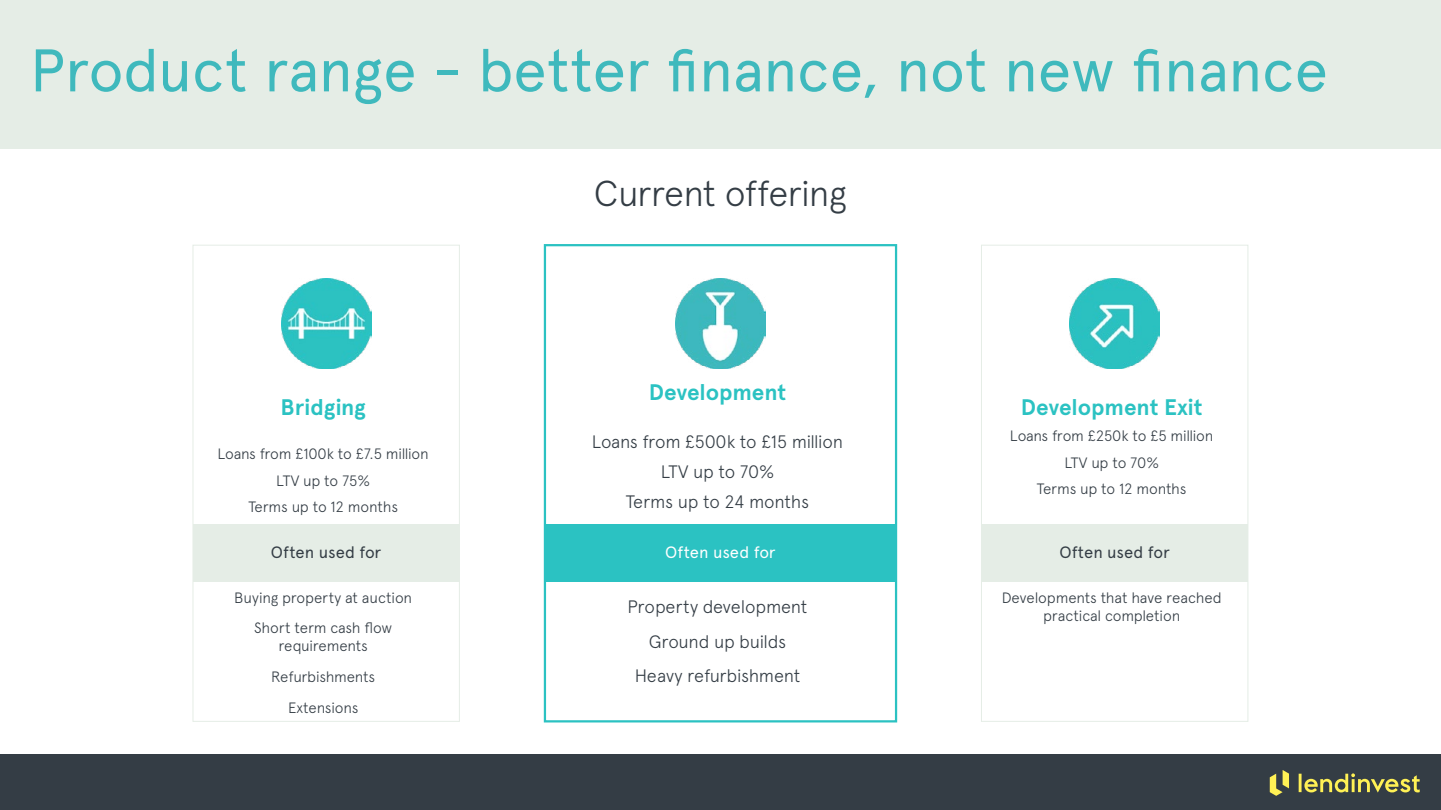
<style>
.page{position:relative;width:1441px;height:810px;background:#fff}
.page>*{position:absolute;margin:0;border:0;box-sizing:border-box;transform-origin:0 0}
.t1{font:60px "Apercu";letter-spacing:-.01em;color:#3fb9bd}
.t2{font:300 36px "Apercu";letter-spacing:-.025em;color:#343d45}
.t3{font:700 22.5px "Apercu";letter-spacing:-.005em;color:#2bc2c2}
.t4{font:300 18px/30.1px "Apercu";letter-spacing:-.015em;color:#343d45;text-align:center}
.t5{font:16.5px "Apercu";letter-spacing:-.005em;color:#343d45}
.t6{font:16.5px "Apercu";letter-spacing:-.005em;color:#fff}
.t7{font:300 15px/26.5px "Apercu";letter-spacing:-.015em;color:#343d45;text-align:center}
</style>
<div class="page">
<div style="left:0;top:0;width:1440px;height:149px;background:#e5ede6"></div>
<div style="left:0;top:754px;width:1440px;height:56px;background:#343d45"></div>
<svg style="left:1269px;top:770px;width:19px;height:26px"></svg>
<svg style="left:1298px;top:773px;width:121px;height:19px"></svg>
<div style="left:192px;top:245px;width:268px;height:477px;border:1px solid #e5ede6"></div>
<div style="left:981px;top:245px;width:267px;height:477px;border:1px solid #e5ede6"></div>
<img style="left:281px;top:279px;width:90px;height:90px">
<img style="left:675px;top:279px;width:90px;height:90px">
<img style="left:1069px;top:279px;width:90px;height:90px">
<div style="left:193px;top:524px;width:266px;height:57px;background:#e5ede6"></div>
<div style="left:544px;top:524px;width:352px;height:57px;background:#2bc2c2"></div>
<div style="left:981px;top:524px;width:266px;height:57px;background:#e5ede6"></div>
<div style="left:544px;top:244px;width:353px;height:478px;border:2px solid #2bc2c2"></div>
<h1 class="t1" style="left:30px;top:34px;width:1299px">Product range - better finance, not new finance</h1>
<h3 class="t3" style="left:280px;top:393px;width:87px">Bridging</h3>
<p class="t7" style="left:217px;top:441px;width:213px">Loans from £100k to £7.5 million<br>LTV up to 75%<br>Terms up to 12 months</p>
<h2 class="t2" style="left:594px;top:172px;width:254px">Current offering</h2>
<h3 class="t3" style="left:648px;top:378px;width:139px">Development</h3>
<p class="t4" style="left:592px;top:426px;width:253px">Loans from £500k to £15 million<br>LTV up to 70%<br>Terms up to 24 months</p>
<h3 class="t3" style="left:1020px;top:393px;width:183px">Development Exit</h3>
<p class="t7" style="left:1009px;top:423px;width:205px">Loans from £250k to £5 million<br>LTV up to 70%<br>Terms up to 12 months</p>
<p class="t5" style="left:271px;top:543px;width:112px">Often used for</p>
<p class="t6" style="left:665px;top:543px;width:112px">Often used for</p>
<p class="t5" style="left:1059px;top:543px;width:112px">Often used for</p>
<p class="t7" style="left:234px;top:582px;width:180px;line-height:30.8px">Buying property at auction<br>Short term cash flow</p>
<p class="t7" style="left:271px;top:630px;width:106px;line-height:30.8px">requirements<br>Refurbishments<br>Extensions</p>
<p class="t4" style="left:627px;top:589px;width:182px;line-height:34.3px">Property development<br>Ground up builds<br>Heavy refurbishment</p>
<p class="t7" style="left:1001px;top:588px;width:222px;line-height:18px">Developments that have reached practical completion</p>
</div>
